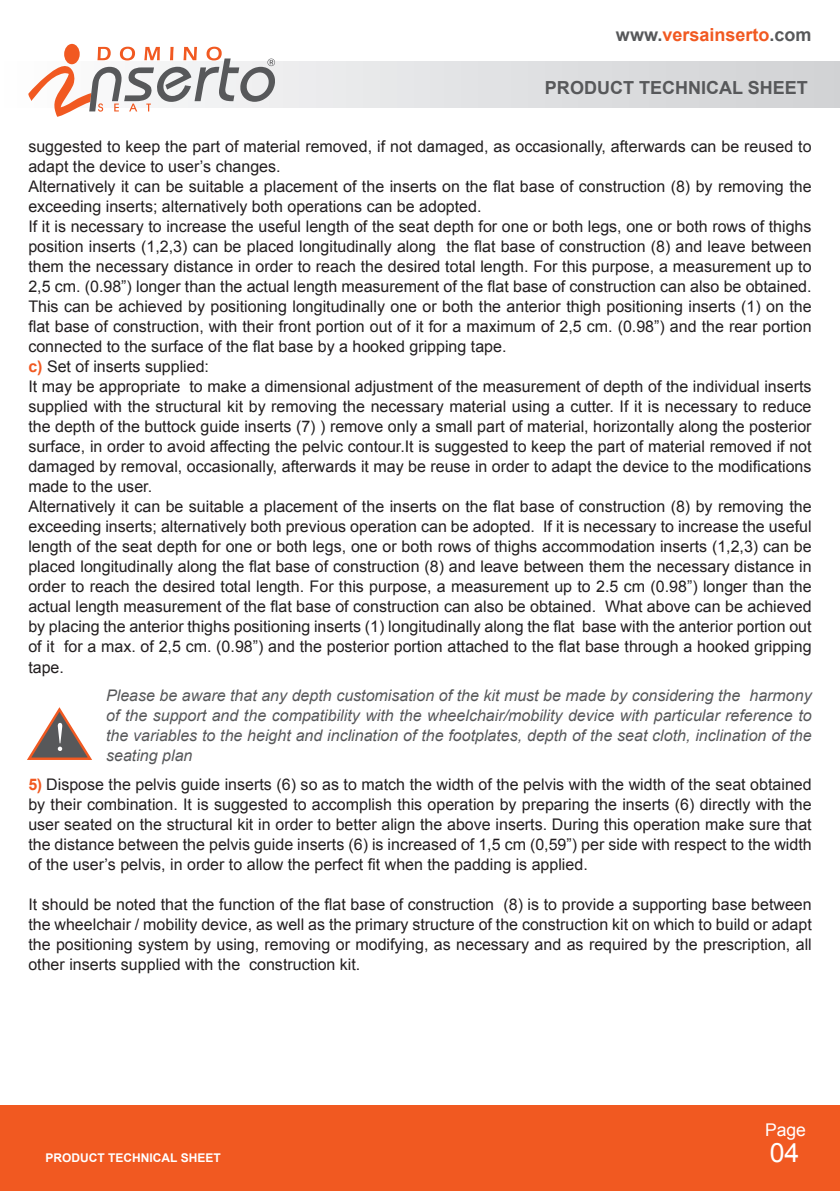
<style>
.page{position:relative;width:840px;height:1191px;background:#fff}
.page>*{position:absolute;margin:0;border:0;box-sizing:border-box;transform-origin:0 0}
.t1{font:26.6px "Arial";color:#fff}
.t2{font:700 18px "Arial";color:#57585a}
.t3{font:700 18px "Arial";color:#f15921}
.t4{font:17.6px "Arial";color:#fff}
.t5{font:16px/20px "Arial";color:#231f20;text-align:justify}
.t6{font:italic 16px/20px "Arial";color:#57585a;text-align:justify}
.t7{font:700 12px "Arial";color:#fff}
.s1{color:#57585a}
.s2{font-weight:700;color:#f15921}
</style>
<div class="page">
<svg style="left:275px;top:62px;width:564px;height:45px;background:#dedfe1"></svg>
<div style="left:0;top:1106px;width:839px;height:85px;background:#f15921"></div>
<svg style="left:27px;top:707px;width:65px;height:53px"></svg>
<svg style="left:64px;top:44px;width:16px;height:20px"></svg>
<svg style="left:28px;top:47px;width:247px;height:70px"></svg>
<p class="t3" style="left:615px;top:23px;width:197px"><span class="s1">www.</span>versainserto<span class="s1">.com</span></p>
<p class="t2" style="left:544px;top:76px;width:264px">PRODUCT TECHNICAL SHEET</p>
<p class="t5" style="left:28px;top:137px;width:784px;text-align:left">suggested to keep the part of material removed, if not damaged, as occasionally, afterwards can be reused to adapt the device to user’s changes.<br>Alternatively it can be suitable a placement of the inserts on the flat base of construction (8) by removing the exceeding inserts; alternatively both operations can be adopted.<br>If it is necessary to increase the useful length of the seat depth for one or both legs, one or both rows of thighs position inserts (1,2,3) can be placed longitudinally along the flat base of construction (8) and leave between them the necessary distance in order to reach the desired total length. For this purpose, a measurement up to 2,5 cm. (0.98”) longer than the actual length measurement of the flat base of construction can also be obtained.<br>This can be achieved by positioning longitudinally one or both the anterior thigh positioning inserts (1) on the flat base of construction, with their front portion out of it for a maximum of 2,5 cm. (0.98”) and the rear portion connected to the surface of the flat base by a hooked gripping tape.<br><span class="s2">c)</span> Set of inserts supplied:<br>It may be appropriate to make a dimensional adjustment of the measurement of depth of the individual inserts supplied with the structural kit by removing the necessary material using a cutter. If it is necessary to reduce the depth of the buttock guide inserts (7) ) remove only a small part of material, horizontally along the posterior surface, in order to avoid affecting the pelvic contour.It is suggested to keep the part of material removed if not damaged by removal, occasionally, afterwards it may be reuse in order to adapt the device to the modifications made to the user.<br>Alternatively it can be suitable a placement of the inserts on the flat base of construction (8) by removing the exceeding inserts; alternatively both previous operation can be adopted. If it is necessary to increase the useful length of the seat depth for one or both legs, one or both rows of thighs accommodation inserts (1,2,3) can be placed longitudinally along the flat base of construction (8) and leave between them the necessary distance in order to reach the desired total length. For this purpose, a measurement up to 2.5 cm (0.98”) longer than the actual length measurement of the flat base of construction can also be obtained. What above can be achieved by placing the anterior thighs positioning inserts (1) longitudinally along the flat base with the anterior portion out of it for a max. of 2,5 cm. (0.98”) and the posterior portion attached to the flat base through a hooked gripping tape.</p>
<p class="t6" style="left:106px;top:686px;width:706px">Please be aware that any depth customisation of the kit must be made by considering the harmony of the support and the compatibility with the wheelchair/mobility device with particular reference to the variables to the height and inclination of the footplates, depth of the seat cloth, inclination of the seating plan</p>
<p class="t5" style="left:28px;top:774px;width:784px"><span class="s2">5)</span> Dispose the pelvis guide inserts (6) so as to match the width of the pelvis with the width of the seat obtained by their combination. It is suggested to accomplish this operation by preparing the inserts (6) directly with the user seated on the structural kit in order to better align the above inserts. During this operation make sure that the distance between the pelvis guide inserts (6) is increased of 1,5 cm (0,59”) per side with respect to the width of the user’s pelvis, in order to allow the perfect fit when the padding is applied.</p>
<p class="t5" style="left:28px;top:894px;width:784px">It should be noted that the function of the flat base of construction (8) is to provide a supporting base between the wheelchair / mobility device, as well as the primary structure of the construction kit on which to build or adapt the positioning system by using, removing or modifying, as necessary and as required by the prescription, all other inserts supplied with the construction kit.</p>
<p class="t7" style="left:45px;top:1150px;width:177px">PRODUCT TECHNICAL SHEET</p>
<p class="t4" style="left:764px;top:1117px;width:42px">Page</p>
<h1 class="t1" style="left:769px;top:1135px;width:31px">04</h1>
</div>
